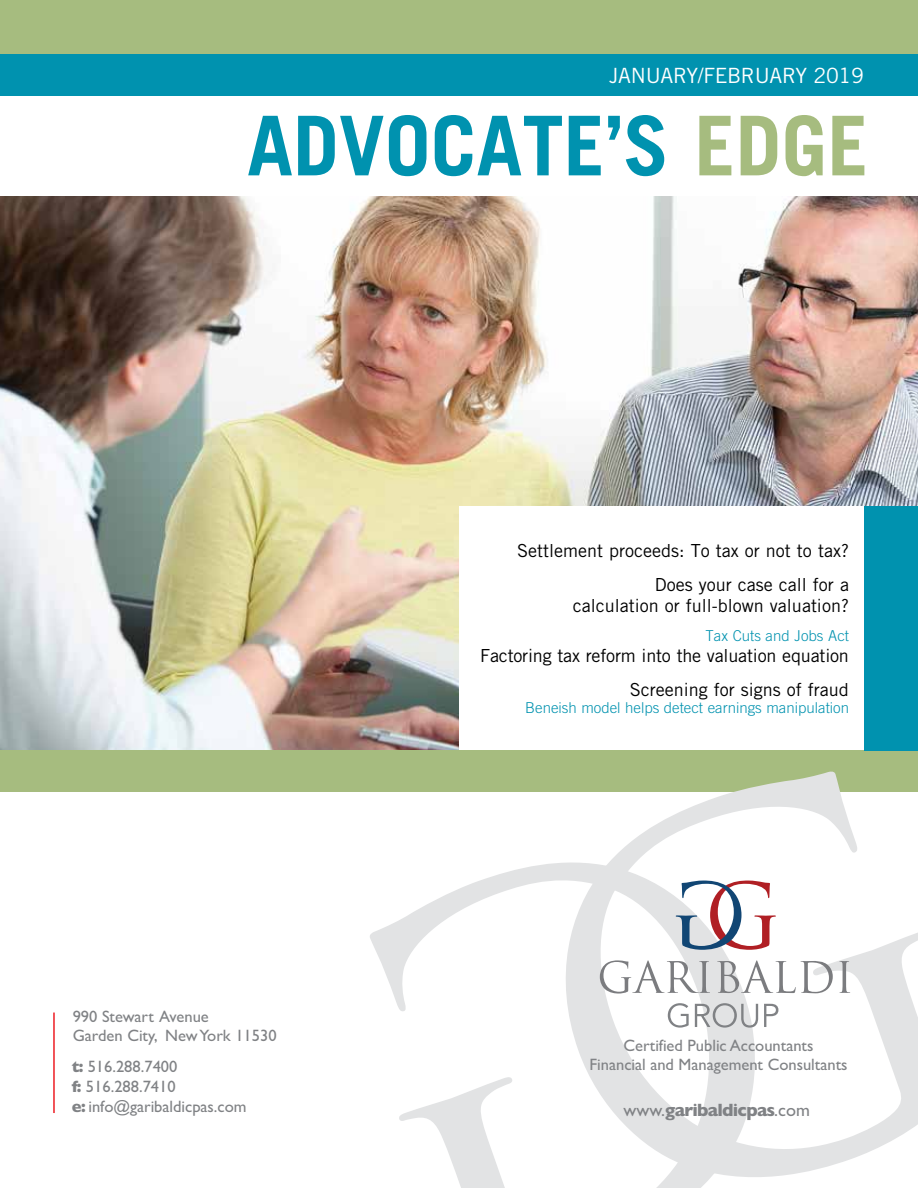
<style>
.page{position:relative;width:918px;height:1188px;background:#fff}
.page>*{position:absolute;margin:0;border:0;box-sizing:border-box;transform-origin:0 0}
.t1{font:700 82.5px "Trade Gothic LT Std";color:#0092af}
.t2{font:21px "Trade Gothic LT Std";letter-spacing:-.015em;color:#fff}
.t3{font:18px/33.6px "Trade Gothic LT Std";color:#000;text-align:right}
.t4{font:700 18px "Gill Sans";letter-spacing:-.045em;color:#808285}
.t5{font:16.5px/19.8px "Gill Sans";color:#808285}
.t6{font:300 15px "Trade Gothic LT Std";color:#0092af}
.s1{color:#a6bc7f}
.s2{font-weight:700}
.s3{font-weight:400}
</style>
<div class="page">
<div style="left:0;top:0;width:918px;height:56px;background:#a6bc7f"></div>
<div style="left:0;top:54px;width:918px;height:41px;background:#0092af"></div>
<img style="left:0;top:196px;width:918px;height:555px">
<div style="left:459px;top:506px;width:405px;height:245px;background:#fff"></div>
<div style="left:0;top:751px;width:918px;height:41px;background:#a6bc7f"></div>
<div style="left:864px;top:506px;width:54px;height:245px;background:#0092af"></div>
<svg style="left:615px;top:772px;width:303px;height:405px"></svg>
<svg style="left:370px;top:856px;width:394px;height:332px"></svg>
<svg style="left:600px;top:960px;width:110px;height:34px"></svg>
<svg style="left:717px;top:960px;width:116px;height:33px"></svg>
<svg style="left:839px;top:961px;width:11px;height:32px"></svg>
<svg style="left:668px;top:1003px;width:21px;height:25px"></svg>
<svg style="left:695px;top:1003px;width:63px;height:25px"></svg>
<svg style="left:764px;top:1004px;width:14px;height:23px"></svg>
<svg style="left:676px;top:881px;width:100px;height:69px"></svg>
<hr style="left:53px;top:1013px;width:2px;height:100px;background:#ed1d24">
<p class="t2" style="left:609px;top:63px;width:256px">JANUARY/FEBRUARY 2019</p>
<h1 class="t1" style="left:247px;top:95px;width:623px">ADVOCATE’S <span class="s1">EDGE</span></h1>
<p class="t5" style="left:73px;top:1006px;width:205px">990 Stewart Avenue<br>Garden City, NewYork 11530</p>
<p class="t5" style="left:72px;top:1056px;width:176px"><span class="s2">t:</span> 516.288.7400<br><span class="s2">f:</span> 516.288.7410<br><span class="s2">e:</span> info@garibaldicpas.com</p>
<p class="t3" style="left:517px;top:534px;width:333px">Settlement proceeds: To tax or not to tax?<br>Does your case call for a</p>
<p class="t3" style="left:573px;top:589px;width:278px">calculation or full-blown valuation?</p>
<p class="t6" style="left:706px;top:627px;width:145px">Tax Cuts and Jobs Act</p>
<p class="t3" style="left:480px;top:639px;width:370px">Factoring tax reform into the valuation equation<br>Screening for signs of fraud</p>
<p class="t6" style="left:525px;top:698px;width:325px">Beneish model helps detect earnings manipulation</p>
<p class="t5" style="left:589px;top:1035px;width:260px;text-align:center">Certified Public Accountants<br>Financial and Management Consultants</p>
<p class="t4" style="left:624px;top:1095px;width:188px"><span class="s3">www.</span>garibaldicpas<span class="s3">.com</span></p>
</div>
